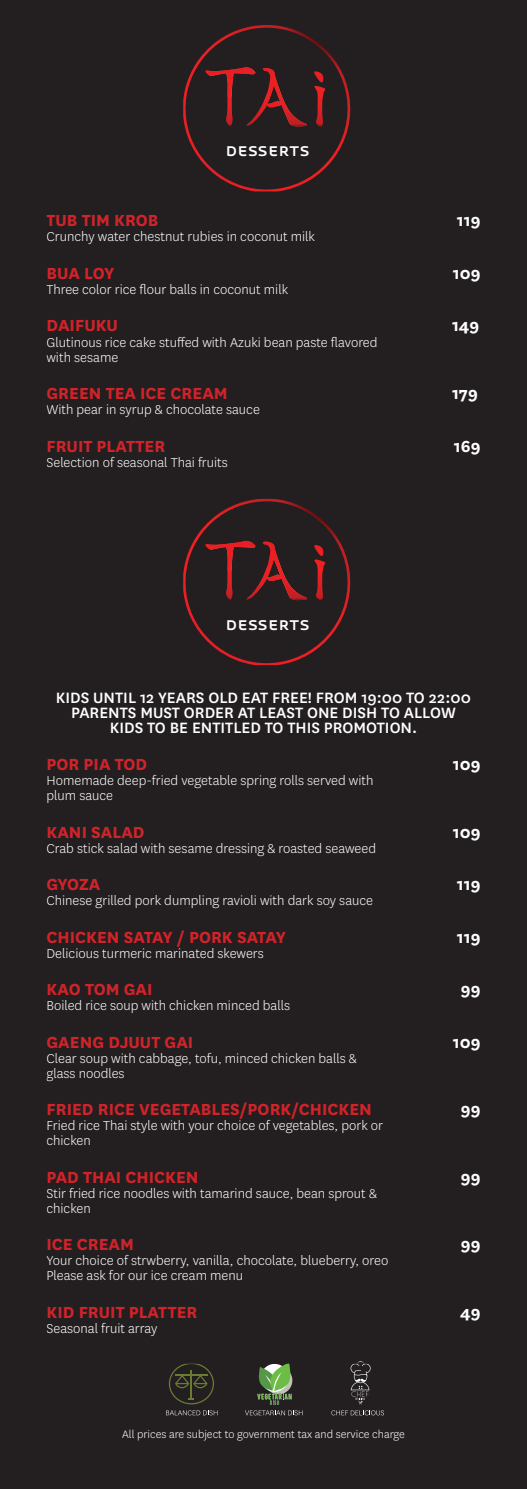
<style>
.page{position:relative;width:527px;height:1489px;background:#fff}
.page>*{position:absolute;margin:0;border:0;box-sizing:border-box;transform-origin:0 0}
.t1{font:700 18.75px "National";color:#d1232a}
.t2{font:700 18.75px "National";color:#fff}
.t3{font:500 17.5px/15px "National";color:#fff;text-align:center}
.t4{font:300 15px/15px "National";color:#fff}
.t5{font:500 15px "Novotype";color:#fff}
.t6{font:300 12.5px "National";color:#fff}
</style>
<div class="page">
<div style="left:0;top:0;width:526px;height:1488px;background:#231f20"></div>
<svg style="left:169px;top:1363px;width:45px;height:41px"></svg>
<svg style="left:350px;top:1363px;width:20px;height:41px"></svg>
<svg style="left:166px;top:1410px;width:51px;height:5px"></svg>
<svg style="left:331px;top:1410px;width:52px;height:5px"></svg>
<svg style="left:245px;top:1410px;width:57px;height:5px"></svg>
<svg style="left:257px;top:1363px;width:35px;height:41px"></svg>
<svg style="left:183px;top:25px;width:168px;height:166px"></svg>
<svg style="left:183px;top:498px;width:168px;height:167px"></svg>
<p class="t5" style="left:225px;top:142px;width:86px">DESSERTS</p>
<p class="t1" style="left:46px;top:207px;width:113px">TUB TIM KROB</p>
<p class="t2" style="left:456px;top:207px;width:25px">119</p>
<p class="t4" style="left:46px;top:229px;width:270px">Crunchy water chestnut rubies in coconut milk</p>
<p class="t1" style="left:46px;top:260px;width:69px">BUA LOY</p>
<p class="t2" style="left:452px;top:260px;width:29px">109</p>
<p class="t4" style="left:46px;top:281px;width:243px">Three color rice flour balls in coconut milk</p>
<p class="t1" style="left:46px;top:312px;width:73px">DAIFUKU</p>
<p class="t2" style="left:451px;top:312px;width:29px">149</p>
<p class="t4" style="left:46px;top:334px;width:332px">Glutinous rice cake stuffed with Azuki bean paste flavored with sesame</p>
<p class="t1" style="left:46px;top:380px;width:183px">GREEN TEA ICE CREAM</p>
<p class="t2" style="left:451px;top:380px;width:27px">179</p>
<p class="t4" style="left:46px;top:401px;width:215px">With pear in syrup &amp; chocolate sauce</p>
<p class="t1" style="left:46px;top:432px;width:120px">FRUIT PLATTER</p>
<p class="t2" style="left:453px;top:432px;width:28px">169</p>
<p class="t4" style="left:46px;top:454px;width:183px">Selection of seasonal Thai fruits</p>
<p class="t5" style="left:225px;top:616px;width:86px">DESSERTS</p>
<p class="t3" style="left:56px;top:688px;width:416px">KIDS UNTIL 12 YEARS OLD EAT FREE! FROM 19:00 TO 22:00<br>PARENTS MUST ORDER AT LEAST ONE DISH TO ALLOW<br>KIDS TO BE ENTITLED TO THIS PROMOTION.</p>
<p class="t1" style="left:46px;top:751px;width:102px">POR PIA TOD</p>
<p class="t2" style="left:452px;top:751px;width:29px">109</p>
<p class="t4" style="left:46px;top:772px;width:328px">Homemade deep-fried vegetable spring rolls served with plum sauce</p>
<p class="t1" style="left:46px;top:818px;width:99px">KANI SALAD</p>
<p class="t2" style="left:452px;top:818px;width:29px">109</p>
<p class="t4" style="left:46px;top:840px;width:331px">Crab stick salad with sesame dressing &amp; roasted seaweed</p>
<p class="t1" style="left:46px;top:871px;width:55px">GYOZA</p>
<p class="t2" style="left:456px;top:871px;width:25px">119</p>
<p class="t4" style="left:46px;top:892px;width:328px">Chinese grilled pork dumpling ravioli with dark soy sauce</p>
<p class="t1" style="left:46px;top:923px;width:241px">CHICKEN SATAY / PORK SATAY</p>
<p class="t2" style="left:456px;top:923px;width:25px">119</p>
<p class="t4" style="left:46px;top:945px;width:218px">Delicious turmeric marinated skewers</p>
<p class="t1" style="left:46px;top:976px;width:107px">KAO TOM GAI</p>
<p class="t2" style="left:460px;top:976px;width:21px">99</p>
<p class="t4" style="left:46px;top:997px;width:245px">Boiled rice soup with chicken minced balls</p>
<p class="t1" style="left:46px;top:1028px;width:148px">GAENG DJUUT GAI</p>
<p class="t2" style="left:452px;top:1028px;width:29px">109</p>
<p class="t4" style="left:46px;top:1050px;width:311px">Clear soup with cabbage, tofu, minced chicken balls &amp; glass noodles</p>
<p class="t1" style="left:46px;top:1096px;width:326px">FRIED RICE VEGETABLES/PORK/CHICKEN</p>
<p class="t2" style="left:460px;top:1096px;width:21px">99</p>
<p class="t4" style="left:46px;top:1117px;width:338px">Fried rice Thai style with your choice of vegetables, pork or chicken</p>
<p class="t1" style="left:46px;top:1163px;width:153px">PAD THAI CHICKEN</p>
<p class="t2" style="left:460px;top:1163px;width:21px">99</p>
<p class="t4" style="left:46px;top:1185px;width:331px">Stir fried rice noodles with tamarind sauce, bean sprout &amp; chicken</p>
<p class="t1" style="left:46px;top:1231px;width:89px">ICE CREAM</p>
<p class="t2" style="left:460px;top:1231px;width:21px">99</p>
<p class="t4" style="left:46px;top:1252px;width:343px">Your choice of strwberry, vanilla, chocolate, blueberry, oreo<br>Please ask for our ice cream menu</p>
<p class="t1" style="left:46px;top:1298px;width:152px">KID FRUIT PLATTER</p>
<p class="t2" style="left:459px;top:1298px;width:22px">49</p>
<p class="t4" style="left:46px;top:1320px;width:112px">Seasonal fruit array</p>
<p class="t6" style="left:122px;top:1426px;width:284px">All prices are subject to government tax and service charge</p>
</div>
